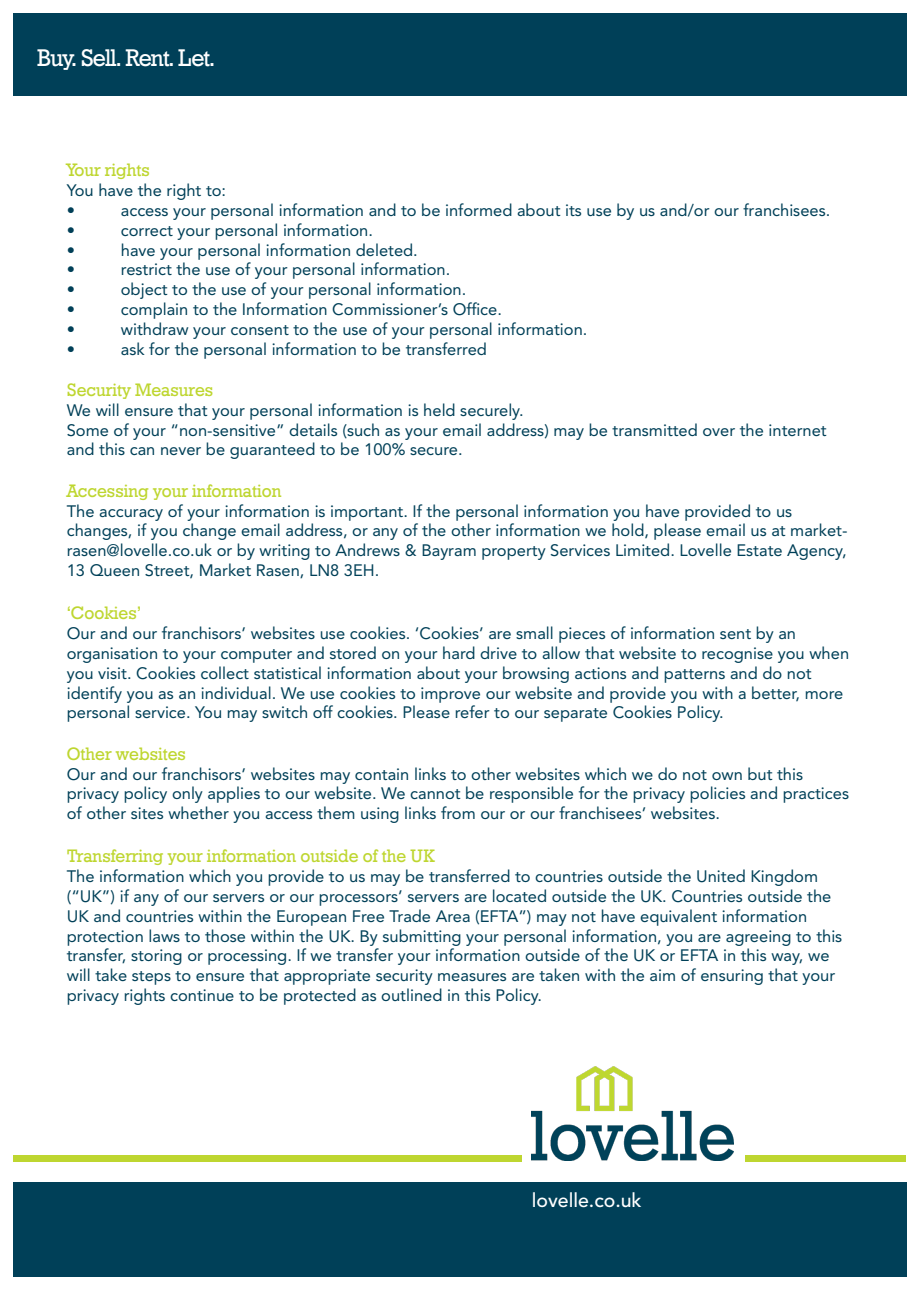
<style>
.page{position:relative;width:919px;height:1289px;background:#fff}
.page>*{position:absolute;margin:0;border:0;box-sizing:border-box;transform-origin:0 0}
.t1{font:24px "Geo Slb 712 Md BT";letter-spacing:-.04em;color:#fff}
.t2{font:500 19.5px "Avenir LT Std";color:#fff}
.t3{font:18px "Geo Slb 712 Md BT";color:#bed630}
.t4{font:16.5px/19.8px "Avenir LT Std";color:#004058}
</style>
<div class="page">
<div style="left:13px;top:13px;width:893px;height:83px;background:#004058"></div>
<div style="left:13px;top:1181px;width:893px;height:95px;background:#004058"></div>
<img style="left:531px;top:1066px;width:202px;height:94px">
<div style="left:745px;top:1154px;width:161px;height:7px;background:#bed630"></div>
<div style="left:13px;top:1154px;width:508px;height:7px;background:#bed630"></div>
<p class="t1" style="left:37px;top:42px;width:180px">Buy. Sell. Rent. Let.</p>
<p class="t3" style="left:67px;top:158px;width:84px">Your rights</p>
<p class="t4" style="left:67px;top:180px;width:161px">You have the right to:</p>
<p class="t4" style="left:67px;top:200px;width:10px">•</p>
<p class="t4" style="left:121px;top:200px;width:711px">access your personal information and to be informed about its use by us and/or our franchisees.</p>
<p class="t4" style="left:67px;top:220px;width:10px">•</p>
<p class="t4" style="left:121px;top:220px;width:253px">correct your personal information.</p>
<p class="t4" style="left:67px;top:240px;width:10px">•</p>
<p class="t4" style="left:121px;top:240px;width:298px">have your personal information deleted.</p>
<p class="t4" style="left:67px;top:260px;width:10px">•</p>
<p class="t4" style="left:121px;top:260px;width:331px">restrict the use of your personal information.</p>
<p class="t4" style="left:67px;top:279px;width:10px">•</p>
<p class="t4" style="left:121px;top:279px;width:347px">object to the use of your personal information.</p>
<p class="t4" style="left:67px;top:299px;width:10px">•</p>
<p class="t4" style="left:121px;top:299px;width:382px">complain to the Information Commissioner’s Office.</p>
<p class="t4" style="left:67px;top:319px;width:10px">•</p>
<p class="t4" style="left:121px;top:319px;width:468px">withdraw your consent to the use of your personal information.</p>
<p class="t4" style="left:67px;top:339px;width:10px">•</p>
<p class="t4" style="left:121px;top:339px;width:367px">ask for the personal information to be transferred</p>
<p class="t3" style="left:67px;top:378px;width:148px">Security Measures</p>
<p class="t4" style="left:67px;top:400px;width:458px">We will ensure that your personal information is held securely.</p>
<p class="t4" style="left:67px;top:420px;width:761px">Some of your “non-sensitive” details (such as your email address) may be transmitted over the internet and this can never be guaranteed to be 100% secure.</p>
<p class="t3" style="left:67px;top:479px;width:216px">Accessing your information</p>
<p class="t4" style="left:67px;top:501px;width:727px">The accuracy of your information is important. If the personal information you have provided to us</p>
<p class="t4" style="left:67px;top:521px;width:782px;text-align:justify">changes, if you change email address, or any of the other information we hold, please email us at market&shy;rasen@lovelle.co.uk or by writing to Andrews &amp; Bayram property Services Limited. Lovelle Estate Agency, 13 Queen Street, Market Rasen, LN8 3EH.</p>
<p class="t3" style="left:67px;top:601px;width:76px">‘Cookies’</p>
<p class="t4" style="left:67px;top:623px;width:730px">Our and our franchisors’ websites use cookies. ‘Cookies’ are small pieces of information sent by an</p>
<p class="t4" style="left:67px;top:643px;width:783px">organisation to your computer and stored on your hard drive to allow that website to recognise you when you visit. Cookies collect statistical information about your browsing actions and patterns and do not identify you as an individual. We use cookies to improve our website and provide you with a better, more personal service. You may switch off cookies. Please refer to our separate Cookies Policy.</p>
<p class="t3" style="left:67px;top:741px;width:121px">Other websites</p>
<p class="t4" style="left:67px;top:764px;width:737px">Our and our franchisors’ websites may contain links to other websites which we do not own but this</p>
<p class="t4" style="left:67px;top:783px;width:783px">privacy policy only applies to our website. We cannot be responsible for the privacy policies and practices of other sites whether you access them using links from our or our franchisees’ websites.</p>
<p class="t3" style="left:67px;top:844px;width:369px">Transferring your information outside of the UK</p>
<p class="t4" style="left:67px;top:866px;width:777px">The information which you provide to us may be transferred to countries outside the United Kingdom (“UK”) if any of our servers or our processors’ servers are located outside the UK. Countries outside the UK and countries within the European Free Trade Area (EFTA”) may not have equivalent information protection laws to those within the UK. By submitting your personal information, you are agreeing to this transfer, storing or processing. If we transfer your information outside of the UK or EFTA in this way, we will take steps to ensure that appropriate security measures are taken with the aim of ensuring that your privacy rights continue to be protected as outlined in this Policy.</p>
<p class="t2" style="left:531px;top:1188px;width:111px">lovelle.co.uk</p>
</div>
